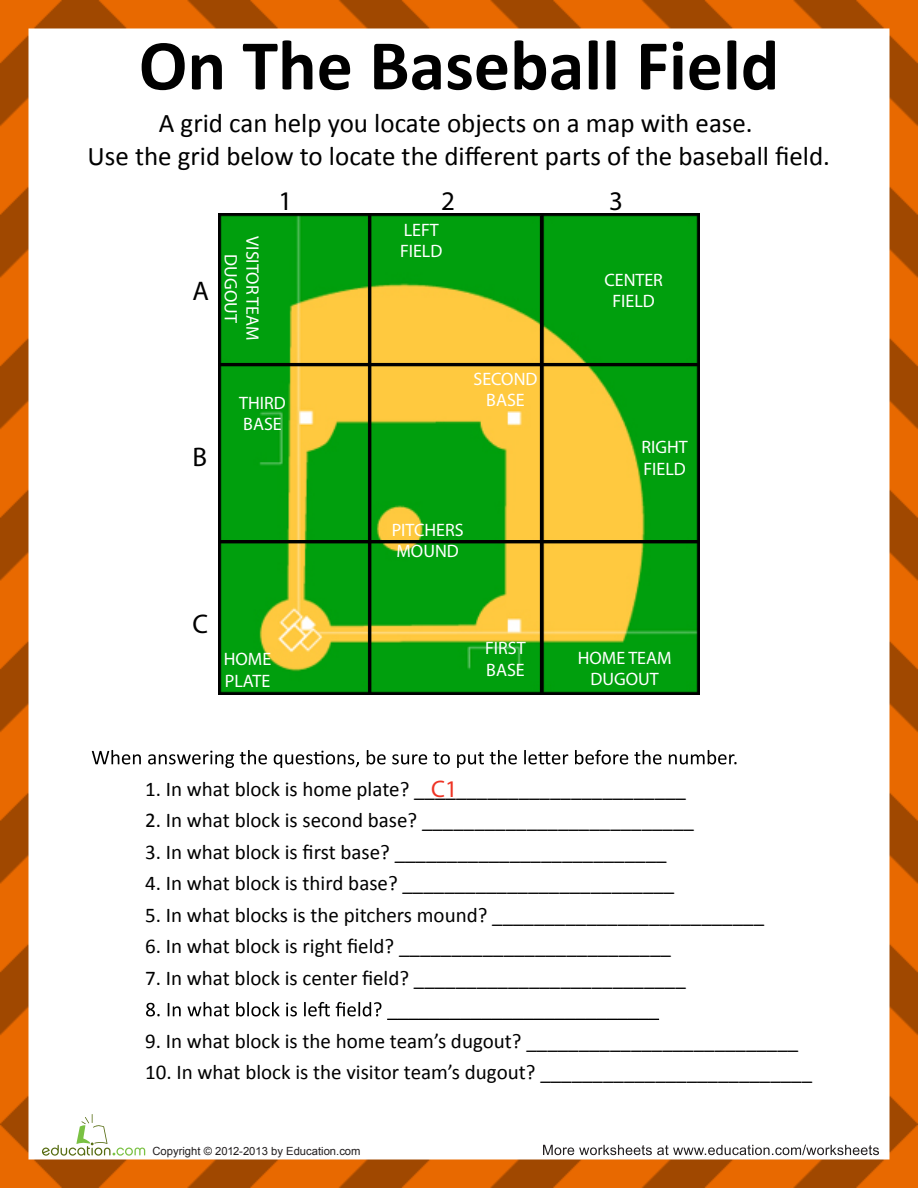
<style>
.page{position:relative;width:918px;height:1188px;background:#fff}
.page>*{position:absolute;margin:0;border:0;box-sizing:border-box;transform-origin:0 0}
.t1{font:700 72px "Calibri";color:#000}
.t2{font:27px/32.4px "Calibri";color:#000;text-align:center}
.t3{font:27px "Myriad Pro";color:#000}
.t4{font:24px "Myriad Pro";color:#ee3425}
.t5{font:21px "Calibri";color:#000}
.t6{font:18px/21.6px "Myriad Pro";color:#fff}
.t7{font:12px "Myriad";color:#231f20}
.t8{font:11.25px "Arial";color:#231f20}
</style>
<div class="page">
<img style="left:0;top:0;width:918px;height:1188px">
<svg style="left:543px;top:1145px;width:336px;height:10px"></svg>
<svg style="left:42px;top:1114px;width:103px;height:42px"></svg>
<img style="left:218px;top:213px;width:482px;height:482px">
<hr style="left:368px;top:216px;width:3px;height:479px;background:#000">
<hr style="left:540px;top:216px;width:3px;height:479px;background:#000">
<hr style="left:219px;top:363px;width:478px;height:3px;background:#000">
<hr style="left:220px;top:540px;width:479px;height:3px;background:#000">
<svg style="left:92px;top:750px;width:645px;height:18px"></svg>
<svg style="left:146px;top:1002px;width:513px;height:18px"></svg>
<h1 class="t1" style="left:139px;top:19px;width:642px">On The Baseball Field</h1>
<p class="t2" style="left:88px;top:107px;width:744px">A grid can help you locate objects on a map with ease.<br>Use the grid below to locate the different parts of the baseball field.</p>
<p class="t3" style="left:279px;top:184px;width:15px">1</p>
<p class="t3" style="left:441px;top:184px;width:15px">2</p>
<p class="t3" style="left:609px;top:184px;width:15px">3</p>
<p class="t3" style="left:193px;top:274px;width:18px">A</p>
<p class="t6" style="left:263px;top:236px;width:106px;text-align:center;rotate:90deg">VISITOR TEAM<br>DUGOUT</p>
<p class="t3" style="left:193px;top:440px;width:16px">B</p>
<p class="t6" style="left:239px;top:391px;width:48px">THIRD<br>BASE</p>
<p class="t6" style="left:400px;top:218px;width:44px">LEFT<br>FIELD</p>
<p class="t6" style="left:474px;top:368px;width:66px;text-align:center">SECOND<br>BASE</p>
<p class="t6" style="left:392px;top:518px;width:73px">PITCHERS<br>MOUND</p>
<p class="t3" style="left:193px;top:607px;width:17px">C</p>
<p class="t6" style="left:224px;top:648px;width:49px">HOME<br>PLATE</p>
<p class="t6" style="left:485px;top:637px;width:42px">FIRST<br>BASE</p>
<p class="t6" style="left:604px;top:268px;width:60px;text-align:center">CENTER<br>FIELD</p>
<p class="t6" style="left:642px;top:436px;width:48px">RIGHT<br>FIELD</p>
<p class="t6" style="left:578px;top:647px;width:95px;text-align:center">HOME TEAM<br>DUGOUT</p>
<p class="t4" style="left:431px;top:774px;width:28px">C1</p>
<p class="t5" style="left:145px;top:776px;width:542px">1. In what block is home plate? __________________________</p>
<p class="t5" style="left:145px;top:807px;width:550px">2. In what block is second base? __________________________</p>
<p class="t5" style="left:145px;top:839px;width:523px">3. In what block is first base? __________________________</p>
<p class="t5" style="left:145px;top:870px;width:531px">4. In what block is third base? __________________________</p>
<p class="t5" style="left:145px;top:902px;width:620px">5. In what blocks is the pitchers mound? __________________________</p>
<p class="t5" style="left:145px;top:933px;width:527px">6. In what block is right field? __________________________</p>
<p class="t5" style="left:145px;top:965px;width:542px">7. In what block is center field? __________________________</p>
<p class="t5" style="left:145px;top:1028px;width:655px">9. In what block is the home team’s dugout? __________________________</p>
<p class="t5" style="left:145px;top:1059px;width:669px">10. In what block is the visitor team’s dugout? __________________________</p>
<p class="t7" style="left:154px;top:1146px;width:211px">Copyright © 2010-2011 by Education.com</p>
<p class="t8" style="left:152px;top:1144px;width:210px">Copyright © 2012-2013 by Education.com</p>
</div>
